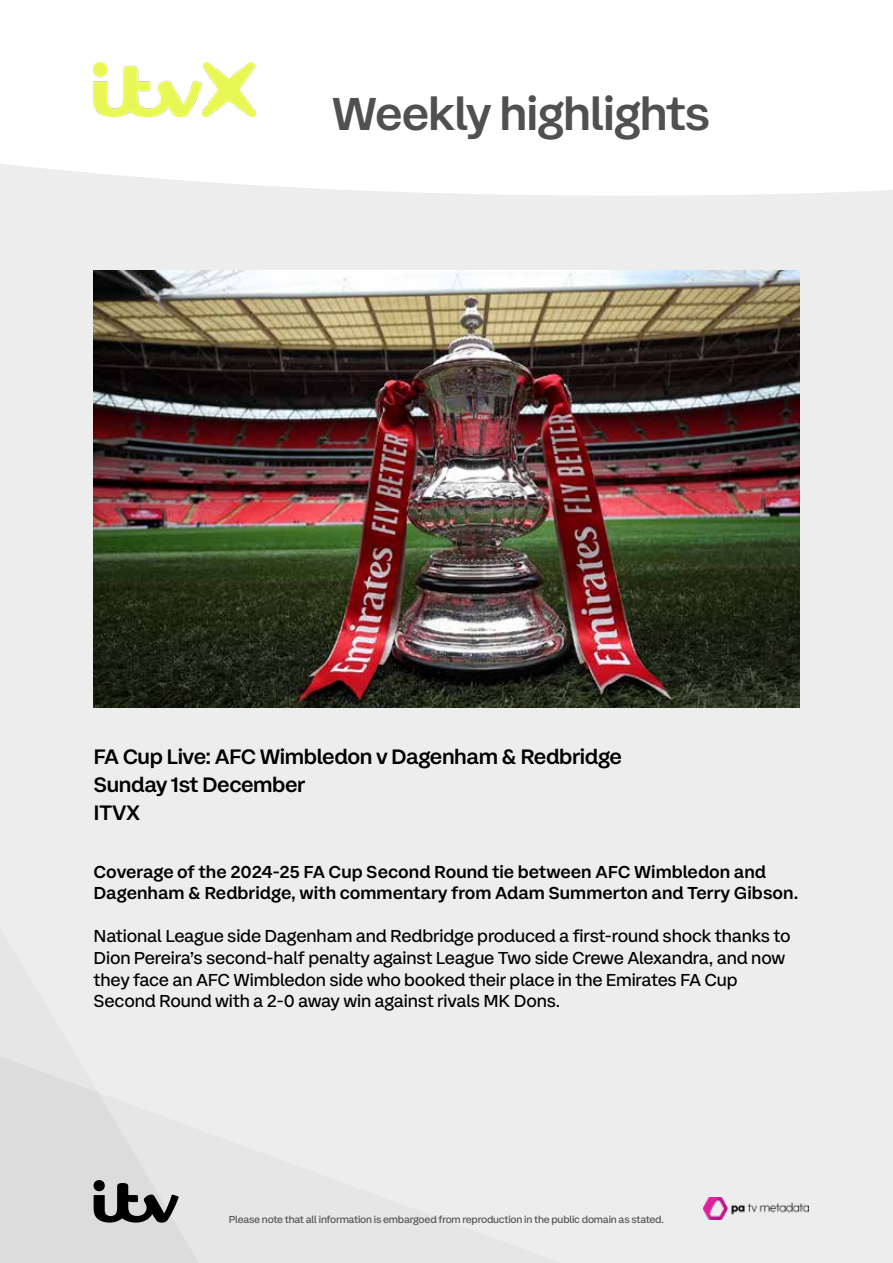
<style>
.page{position:relative;width:893px;height:1263px;background:#ededed}
.page>*{position:absolute;margin:0;border:0;box-sizing:border-box;transform-origin:0 0}
.t1{font:500 48px "ITV Display Sans";letter-spacing:-.02em;color:#505050}
.t2{font:500 21.75px/27.8px "ITV Display Sans";letter-spacing:-.02em;color:#000}
.t3{font:18px/21.6px "ITV Display Sans";letter-spacing:-.01em;color:#000}
.t4{font:500 18px/21.6px "ITV Display Sans";color:#000}
.t5{font:10.5px "ITV Display Sans";letter-spacing:-.02em;color:#505050}
</style>
<div class="page">
<svg style="left:0;top:1056px;width:199px;height:207px"></svg>
<div style="left:0;top:0;width:893px;height:196px;background:#fff"></div>
<img style="left:94px;top:62px;width:162px;height:55px">
<img style="left:704px;top:1197px;width:104px;height:22px">
<img style="left:94px;top:270px;width:705px;height:438px">
<h1 class="t1" style="left:332px;top:83px;width:380px">Weekly highlights</h1>
<p class="t2" style="left:470px;top:742px;width:110px">Doc Martin</p>
<p class="t2" style="left:94px;top:743px;width:530px">FA Cup Live: AFC Wimbledon v Dagenham &amp; Redbridge<br>Sunday 1st December<br>ITVX</p>
<p class="t4" style="left:94px;top:861px;width:706px">Coverage of the 2024-25 FA Cup Second Round tie between AFC Wimbledon and<br>Dagenham &amp; Redbridge, with commentary from Adam Summerton and Terry Gibson.</p>
<p class="t3" style="left:94px;top:925px;width:698px">National League side Dagenham and Redbridge produced a first-round shock thanks to Dion Pereira’s second-half penalty against League Two side Crewe Alexandra, and now they face an AFC Wimbledon side who booked their place in the Emirates FA Cup Second Round with a 2-0 away win against rivals MK Dons.</p>
<p class="t5" style="left:229px;top:1212px;width:437px">Please note that all information is embargoed from reproduction in the public domain as stated.</p>
</div>
